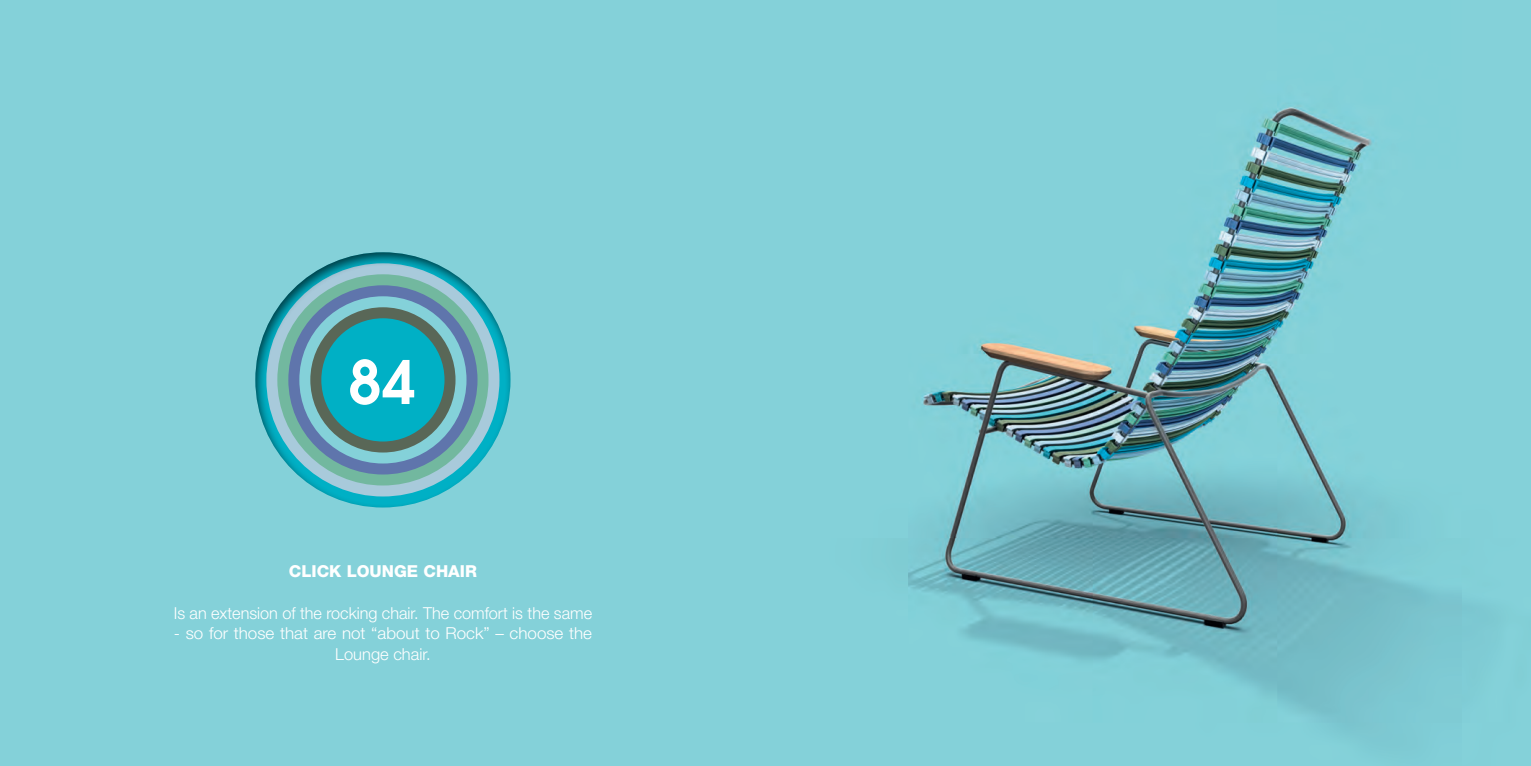
<style>
.page{position:relative;width:1531px;height:766px;background:#fff}
.page>*{position:absolute;margin:0;border:0;box-sizing:border-box;transform-origin:0 0}
.t1{font:600 66px "Avant Garde ITC";color:#fff}
.t2{font:300 16.5px/20.7px "Helvetica Neue LT Pro";color:#fff;text-align:center}
.t3{font:800 16.5px "Helvetica Neue LT Pro";color:#fff}
</style>
<div class="page">
<img style="left:0;top:0;width:1530px;height:765px">
<div style="left:255px;top:251px;width:257px;height:256px;background:#231f20;opacity:.75"></div>
<p class="t1" style="left:348px;top:343px;width:69px">84</p>
<p class="t3" style="left:289px;top:561px;width:189px">CLICK LOUNGE CHAIR</p>
<p class="t2" style="left:174px;top:602px;width:420px">Is an extension of the rocking chair. The comfort is the same</p>
<p class="t2" style="left:174px;top:622px;width:419px">- so for those that are not “about to Rock” – choose the<br>Lounge chair.</p>
</div>
